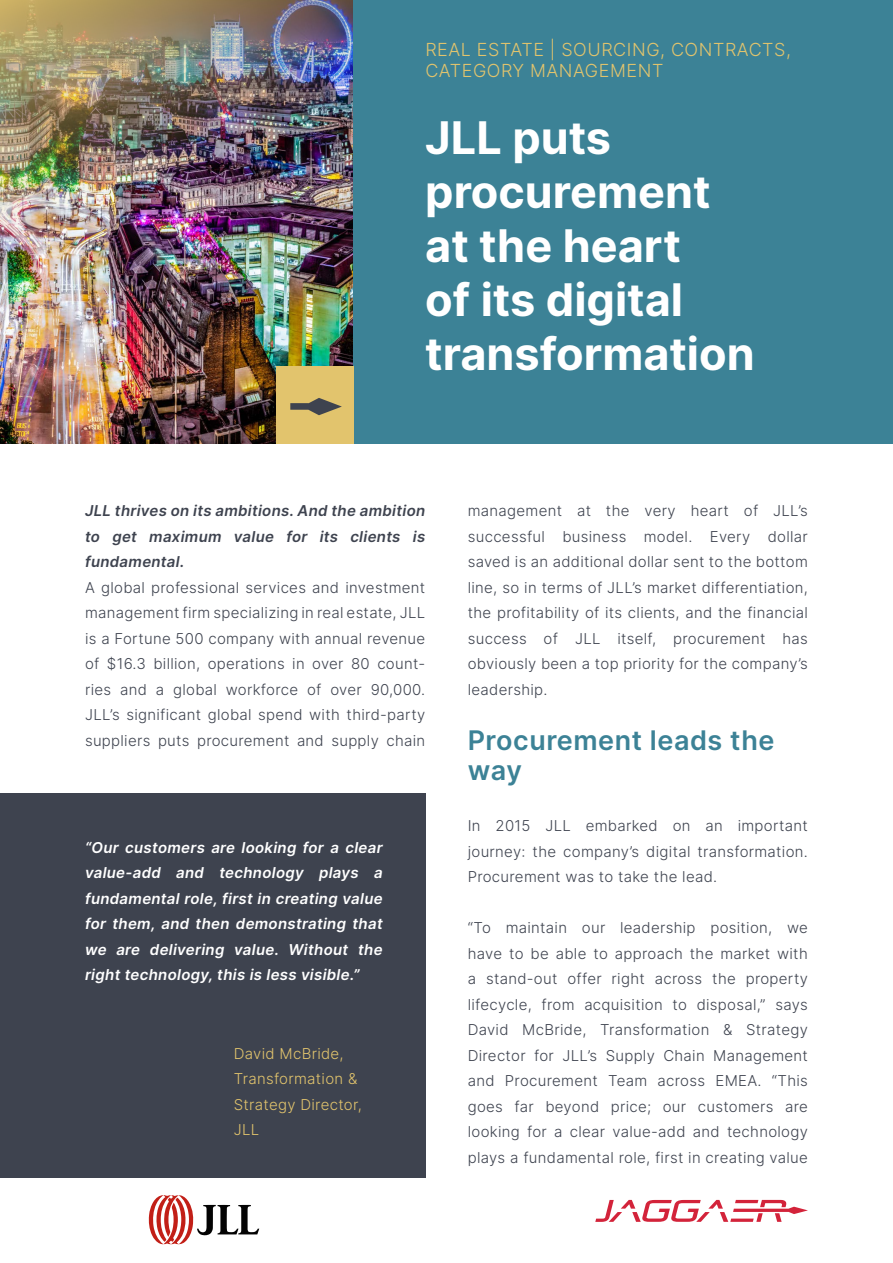
<style>
.page{position:relative;width:893px;height:1263px;background:#fff}
.page>*{position:absolute;margin:0;border:0;box-sizing:border-box;transform-origin:0 0}
.t1{font:700 45px/54px "Inter";color:#fff}
.t2{font:600 27px/30px "Inter";letter-spacing:.02em;color:#3c8296}
.t3{font:300 18px/21.6px "Inter";letter-spacing:.03em;color:#e2c46d}
.t4{font:300 15px/25.5px "Inter";letter-spacing:.02em;color:#3e434f;text-align:justify}
.t5{font:italic 600 15px/25.5px "Inter";letter-spacing:.02em;color:#fff;text-align:justify}
.t6{font:italic 600 15px/25.5px "Inter";letter-spacing:.02em;color:#3e434f;text-align:justify}
.t7{font:300 15px/25.5px "Inter";letter-spacing:.02em;color:#e2c46d}
</style>
<div class="page">
<img style="left:0;top:0;width:353px;height:443px">
<div style="left:353px;top:0;width:540px;height:443px;background:#3c8296"></div>
<svg style="left:595px;top:1200px;width:213px;height:22px"></svg>
<div style="left:276px;top:366px;width:77px;height:77px;background:#e2c46d"></div>
<svg style="left:290px;top:398px;width:52px;height:17px"></svg>
<div style="left:0;top:793px;width:425px;height:385px;background:#3e434f"></div>
<svg style="left:148px;top:1195px;width:111px;height:50px"></svg>
<p class="t3" style="left:425px;top:38px;width:367px">REAL ESTATE | SOURCING, CONTRACTS,<br>CATEGORY MANAGEMENT</p>
<h1 class="t1" style="left:425px;top:110px;width:331px">JLL puts procurement at the heart<br>of its digital transformation</h1>
<p class="t6" style="left:85px;top:498px;width:342px">JLL thrives on its ambitions. And the ambition to get maximum value for its clients is fundamental.</p>
<p class="t4" style="left:85px;top:574px;width:342px">A global professional services and investment management firm specializing in real estate, JLL is a Fortune 500 company with annual revenue of $16.3 billion, operations in over 80 count&shy;ries and a global workforce of over 90,000.<br>JLL’s significant global spend with third-party suppliers puts procurement and supply chain</p>
<p class="t5" style="left:85px;top:834px;width:299px">“Our customers are looking for a clear value-add and technology plays a fundamental role, first in creating value for them, and then demonstrating that we are delivering value. Without the right technology, this is less visible.”</p>
<p class="t7" style="left:234px;top:1040px;width:130px">David McBride,<br>Transformation &amp;<br>Strategy Director,<br>JLL</p>
<p class="t4" style="left:468px;top:498px;width:342px">management at the very heart of JLL’s successful business model. Every dollar saved is an additional dollar sent to the bottom line, so in terms of JLL’s market differentiation, the profitability of its clients, and the financial success of JLL itself, procurement has obviously been a top priority for the company’s leadership.</p>
<h2 class="t2" style="left:468px;top:725px;width:308px">Procurement leads the way</h2>
<p class="t4" style="left:468px;top:813px;width:342px">In 2015 JLL embarked on an important journey: the company’s digital transformation.<br>Procurement was to take the lead.</p>
<p class="t4" style="left:468px;top:915px;width:342px">“To maintain our leadership position, we have to be able to approach the market with a stand-out offer right across the property lifecycle, from acquisition to disposal,” says David McBride, Transformation &amp; Strategy Director for JLL’s Supply Chain Management and Procurement Team across EMEA. “This goes far beyond price; our customers are looking for a clear value-add and technology plays a fundamental role, first in creating value</p>
</div>
